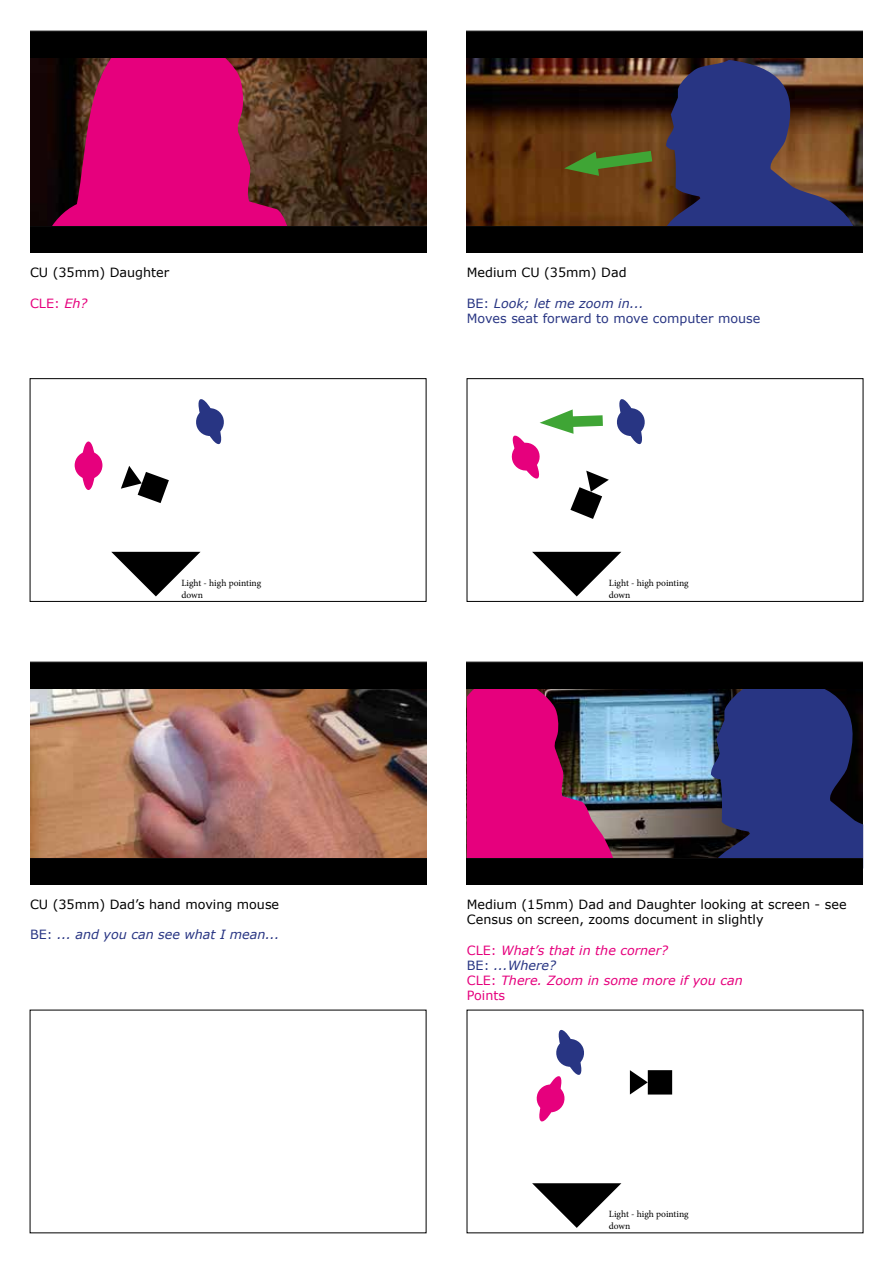
<style>
.page{position:relative;width:893px;height:1263px;background:#fff}
.page>*{position:absolute;margin:0;border:0;box-sizing:border-box;transform-origin:0 0}
.t1{font:12.75px/15.3px "Verdana";color:#000}
.t2{font:italic 12.75px/15.3px "Verdana";color:#e6007d}
.t3{font:12.75px/15.3px "Verdana";color:#283583}
.t4{font:italic 12.75px "Verdana";color:#283583}
.t5{font:12.75px "Verdana";color:#e6007d}
.t6{font:9.6px/11.4px "Minion Pro";color:#000}
.s1{font-style:italic}
.s2{font-style:normal}
.s3{font-style:normal;color:#283583}
.s4{color:#283583}
</style>
<div class="page">
<img style="left:30px;top:57px;width:396px;height:170px">
<img style="left:467px;top:57px;width:396px;height:170px">
<div style="left:30px;top:378px;width:396px;height:223px;border:1px solid #000"></div>
<div style="left:467px;top:378px;width:396px;height:223px;border:1px solid #000"></div>
<svg style="left:121px;top:466px;width:48px;height:37px"></svg>
<svg style="left:196px;top:399px;width:28px;height:46px"></svg>
<div style="left:82px;top:441px;width:13px;height:49px;background:#e6007d;border-radius:50%"></div>
<div style="left:75px;top:451px;width:27px;height:28px;background:#e6007d;border-radius:50%"></div>
<svg style="left:111px;top:552px;width:90px;height:44px"></svg>
<svg style="left:532px;top:552px;width:89px;height:44px"></svg>
<svg style="left:46px;top:57px;width:246px;height:170px;background:#aa0d5a"></svg>
<svg style="left:564px;top:60px;width:291px;height:167px;background:#493a44"></svg>
<svg style="left:511px;top:399px;width:134px;height:120px"></svg>
<img style="left:30px;top:30px;width:396px;height:27px">
<div style="left:30px;top:227px;width:396px;height:26px;background:#000"></div>
<img style="left:467px;top:30px;width:396px;height:27px">
<div style="left:467px;top:227px;width:396px;height:26px;background:#000"></div>
<img style="left:30px;top:689px;width:396px;height:169px">
<img style="left:617px;top:689px;width:93px;height:169px">
<svg style="left:630px;top:1070px;width:42px;height:24px"></svg>
<svg style="left:536px;top:1029px;width:48px;height:93px"></svg>
<svg style="left:532px;top:1183px;width:89px;height:45px"></svg>
<svg style="left:710px;top:689px;width:154px;height:179px;background:#25306f"></svg>
<svg style="left:467px;top:689px;width:150px;height:169px;background:#bd207b"></svg>
<img style="left:30px;top:661px;width:396px;height:28px">
<div style="left:30px;top:858px;width:396px;height:26px;background:#000"></div>
<img style="left:467px;top:661px;width:396px;height:28px">
<div style="left:467px;top:858px;width:396px;height:26px;background:#000"></div>
<p class="t1" style="left:30px;top:265px;width:141px">CU (35mm) Daughter</p>
<p class="t5" style="left:30px;top:295px;width:59px">CLE: <span class="s1">Eh?</span></p>
<p class="t1" style="left:467px;top:265px;width:161px">Medium CU (35mm) Dad</p>
<p class="t3" style="left:467px;top:295px;width:295px">BE: <span class="s1">Look; let me zoom in...<br></span>Moves seat forward to move computer mouse</p>
<p class="t6" style="left:181px;top:577px;width:81px">Light - high pointing down</p>
<p class="t6" style="left:609px;top:577px;width:81px">Light - high pointing down</p>
<p class="t1" style="left:30px;top:896px;width:251px">CU (35mm) Dad’s hand moving mouse</p>
<p class="t4" style="left:30px;top:926px;width:251px"><span class="s2">BE:</span> ... and you can see what I mean...</p>
<p class="t1" style="left:467px;top:896px;width:381px">Medium (15mm) Dad and Daughter looking at screen - see<br>Census on screen, zooms document in slightly</p>
<p class="t2" style="left:467px;top:942px;width:277px"><span class="s2">CLE:</span> What’s that in the corner?<br><span class="s3">BE:</span> <span class="s4">...Where?<br></span><span class="s2">CLE:</span> There. Zoom in some more if you can<br><span class="s2">Points</span></p>
<p class="t6" style="left:609px;top:1209px;width:81px">Light - high pointing down</p>
</div>
